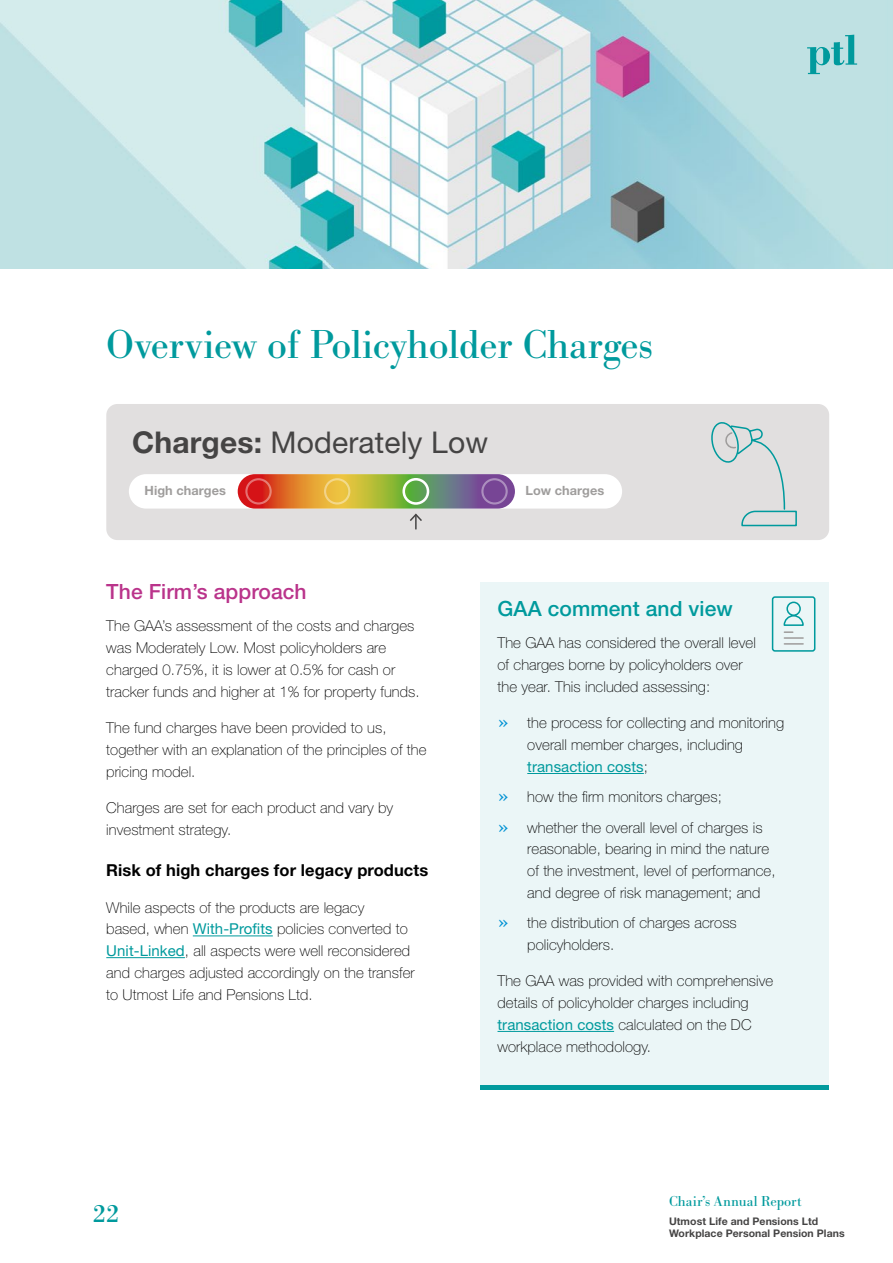
<style>
.page{position:relative;width:893px;height:1263px;background:#fff}
.page>*{position:absolute;margin:0;border:0;box-sizing:border-box;transform-origin:0 0}
.t1{font:42px "Bodoni URW";letter-spacing:-.005em;color:#009a9d}
.t2{font:30px "Helvetica Neue";letter-spacing:.005em;color:#454444}
.t3{font:26.4px "Bodoni BT";color:#009a9d}
.t4{font:500 21px "Helvetica Neue";letter-spacing:.005em;color:#ba348b}
.t5{font:500 21px "Helvetica Neue";letter-spacing:.005em;color:#009a9d}
.t6{font:700 16.5px "Helvetica Neue";letter-spacing:.005em;color:#000}
.t7{font:100 15px/21.8px "Helvetica Neue";letter-spacing:.005em;color:#000}
.t8{font:15px "Bodoni URW";letter-spacing:.01em;color:#009a9d}
.t9{font:700 12.75px "Helvetica Neue";letter-spacing:.005em;color:#9f9d9c}
.t10{font:700 10.5px/12.6px "Helvetica Neue";letter-spacing:.005em;color:#454444}
.s1{font-weight:700}
.s2{font-weight:400;color:#009a9d}
.s3{font-family:"Bodoni BT";font-weight:400;font-size:24px;color:#0092d4}
</style>
<div class="page">
<img style="left:0;top:0;width:893px;height:269px">
<hr style="left:193px;top:935px;width:80px;height:1px;background:#009a9d">
<hr style="left:106px;top:957px;width:79px;height:1px;background:#009a9d">
<svg style="left:807px;top:35px;width:50px;height:39px;background:#81c9cc"></svg>
<div style="left:480px;top:583px;width:349px;height:503px;background:#ebf6f7"></div>
<hr style="left:527px;top:773px;width:117px;height:1px;background:#009a9d">
<hr style="left:497px;top:1031px;width:117px;height:1px;background:#009a9d">
<hr style="left:480px;top:1086px;width:349px;height:4px;background:#009a9d">
<svg style="left:771px;top:596px;width:45px;height:56px"></svg>
<div style="left:106px;top:404px;width:723px;height:136px;background:#e1dfdf;border-radius:11px"></div>
<div style="left:129px;top:474px;width:493px;height:35px;background:#fff;border-radius:17px"></div>
<svg style="left:711px;top:422px;width:86px;height:105px"></svg>
<svg style="left:238px;top:474px;width:277px;height:35px;background:#aa8552"></svg>
<div style="left:481px;top:478px;width:27px;height:26px;border:2px solid #fff;border-radius:50%"></div>
<div style="left:245px;top:478px;width:27px;height:26px;border:2px solid #fff;border-radius:50%"></div>
<div style="left:324px;top:478px;width:26px;height:26px;border:2px solid #fff;border-radius:50%"></div>
<div style="left:402px;top:478px;width:27px;height:27px;border:3px solid #fff;border-radius:50%"></div>
<svg style="left:410px;top:513px;width:12px;height:16px"></svg>
<h1 class="t1" style="left:106px;top:320px;width:548px">Overview of Policyholder Charges</h1>
<h2 class="t2" style="left:132px;top:425px;width:358px"><span class="s1">Charges:</span> Moderately Low</h2>
<p class="t9" style="left:145px;top:483px;width:83px">High charges</p>
<p class="t9" style="left:525px;top:483px;width:81px">Low charges</p>
<h3 class="t4" style="left:106px;top:579px;width:202px">The Firm’s approach</h3>
<p class="t7" style="left:106px;top:615px;width:315px">The GAA’s assessment of the costs and charges was Moderately Low. Most policyholders are charged 0.75%, it is lower at 0.5% for cash or tracker funds and higher at 1% for property funds.</p>
<p class="t7" style="left:106px;top:717px;width:322px">The fund charges have been provided to us, together with an explanation of the principles of the pricing model.</p>
<p class="t7" style="left:106px;top:797px;width:288px">Charges are set for each product and vary by investment strategy.</p>
<p class="t6" style="left:106px;top:860px;width:323px">Risk of high charges for legacy products</p>
<p class="t7" style="left:106px;top:896px;width:310px">While aspects of the products are legacy<br>based, when <span class="s2">With-Profits</span> policies converted to <span class="s2">Unit-Linked</span>, all aspects were well reconsidered and charges adjusted accordingly on the transfer to Utmost Life and Pensions Ltd.</p>
<h3 class="t3" style="left:93px;top:1197px;width:28px">22</h3>
<h3 class="t5" style="left:497px;top:596px;width:237px">GAA comment and view</h3>
<p class="t7" style="left:497px;top:632px;width:260px">The GAA has considered the overall level of charges borne by policyholders over the year. This included assessing:</p>
<p class="t7" style="left:527px;top:712px;width:258px;text-indent:-30px"><span class="s3">»</span> the process for collecting and monitoring overall member charges, including <span class="s2">transaction costs</span>;</p>
<p class="t7" style="left:497px;top:782px;width:267px;line-height:30.3px"><span class="s3">»</span> how the firm monitors charges;<br><span class="s3">»</span> whether the overall level of charges is</p>
<p class="t7" style="left:527px;top:838px;width:250px">reasonable, bearing in mind the nature of the investment, level of performance, and degree of risk management; and</p>
<p class="t7" style="left:527px;top:912px;width:211px;text-indent:-30px"><span class="s3">»</span> the distribution of charges across policyholders.</p>
<p class="t7" style="left:497px;top:970px;width:277px">The GAA was provided with comprehensive details of policyholder charges including <span class="s2">transaction costs</span> calculated on the DC workplace methodology.</p>
<p class="t8" style="left:669px;top:1192px;width:134px">Chair’s Annual Report</p>
<p class="t10" style="left:669px;top:1214px;width:177px">Utmost Life and Pensions Ltd<br>Workplace Personal Pension Plans</p>
</div>
